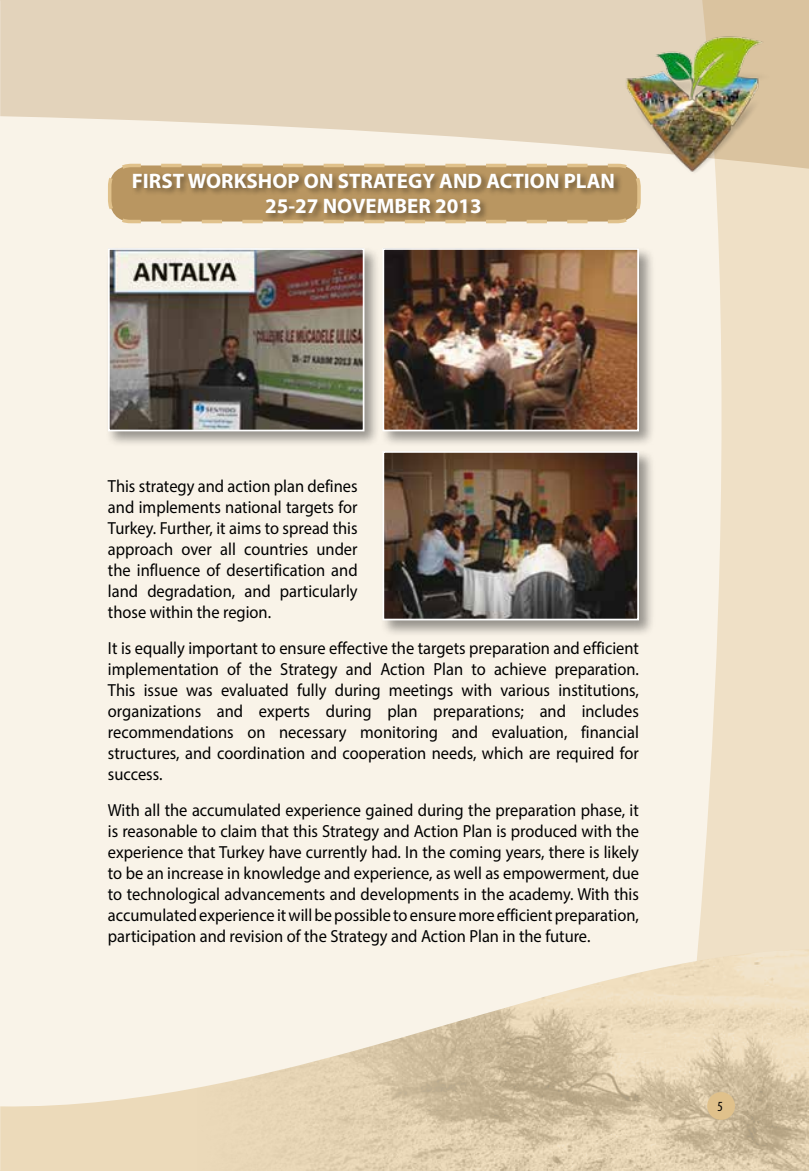
<style>
.page{position:relative;width:809px;height:1171px;background:#f9f3e8}
.page>*{position:absolute;margin:0;border:0;box-sizing:border-box;transform-origin:0 0}
.t1{font:700 21px/25.2px "Myriad Pro";color:#fff;text-align:center}
.t2{font:17.5px/21px "Myriad Pro";color:#000;text-align:justify;scale:.94 1}
.t3{font:condensed 14px "Myriad Pro";color:#000}
</style>
<div class="page">
<svg style="left:698px;top:169px;width:111px;height:780px;fill:#efe0c6"></svg>
<svg style="left:0;top:1098px;width:130px;height:73px;background:#eddcbd"></svg>
<img style="left:130px;top:949px;width:679px;height:222px">
<svg style="left:1px;top:0;width:808px;height:169px;fill:#e3d3bb"></svg>
<div style="left:380px;top:449px;width:275px;height:188px;background:#000;opacity:.4"></div>
<img style="left:385px;top:454px;width:251px;height:163px">
<div style="left:382px;top:451px;width:257px;height:169px;border:2px solid #fff"></div>
<div style="left:380px;top:246px;width:275px;height:202px;background:#000;opacity:.4"></div>
<img style="left:385px;top:251px;width:251px;height:177px">
<div style="left:382px;top:248px;width:257px;height:183px;border:2px solid #fff"></div>
<div style="left:106px;top:246px;width:275px;height:202px;background:#000;opacity:.4"></div>
<img style="left:111px;top:251px;width:250px;height:177px">
<div style="left:108px;top:248px;width:256px;height:183px;border:2px solid #fff"></div>
<svg style="left:0;top:0;width:1px;height:116px"></svg>
<div style="left:707px;top:1092px;width:28px;height:28px;background:#e0c18b;border-radius:50%"></div>
<svg style="left:106px;top:162px;width:531px;height:62px"></svg>
<div style="left:132px;top:171px;width:490px;height:51px;background:#000;opacity:.4"></div>
<img style="left:592px;top:12px;width:198px;height:198px">
<p class="t1" style="left:132px;top:167px;width:485px">FIRST WORKSHOP ON STRATEGY AND ACTION PLAN<br>25-27 NOVEMBER 2013</p>
<p class="t2" style="left:108px;top:475px;width:267px">This strategy and action plan defines and implements national targets for Turkey. Further, it aims to spread this approach over all countries under the influence of desertification and land degradation, and particularly those within the region.</p>
<p class="t2" style="left:108px;top:637px;width:566px">It is equally important to ensure effective the targets preparation and efficient implementation of the Strategy and Action Plan to achieve preparation.<br>This issue was evaluated fully during meetings with various institutions, organizations and experts during plan preparations; and includes recommendations on necessary monitoring and evaluation, financial structures, and coordination and cooperation needs, which are required for success.</p>
<p class="t2" style="left:108px;top:799px;width:566px">With all the accumulated experience gained during the preparation phase, it is reasonable to claim that this Strategy and Action Plan is produced with the experience that Turkey have currently had. In the coming years, there is likely to be an increase in knowledge and experience, as well as empowerment, due to technological advancements and developments in the academy. With this accumulated experience it will be possible to ensure more efficient preparation, participation and revision of the Strategy and Action Plan in the future.</p>
<p class="t3" style="left:717px;top:1098px;width:7px">5</p>
</div>
